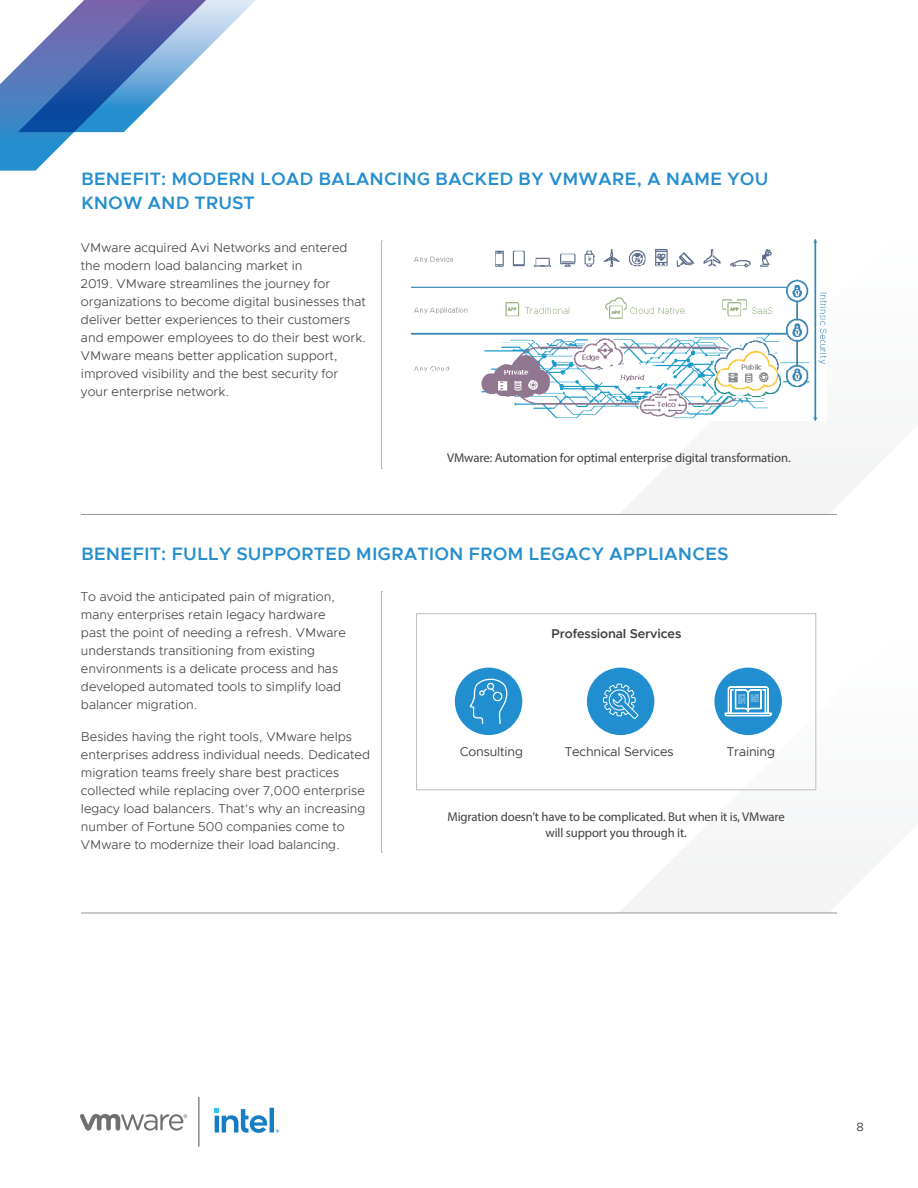
<style>
.page{position:relative;width:918px;height:1188px;background:#fff}
.page>*{position:absolute;margin:0;border:0;box-sizing:border-box;transform-origin:0 0}
.t1{font:600 18px/24px "Metropolis";color:#258ece}
.t2{font:300 12.75px/18px "Metropolis";color:#3f3f3f}
.t3{font:12.75px/15.3px "Myriad Pro";letter-spacing:-.01em;color:#3f3f3f;text-align:center}
.t4{font:12.75px "Metropolis";letter-spacing:-.01em;color:#3f3f3f}
.t5{font:600 12.75px "Metropolis";letter-spacing:-.01em;color:#3f3f3f}
.t6{font:12px "Metropolis";color:#3e3e3e}
</style>
<div class="page">
<svg style="left:0;top:0;width:256px;height:171px"></svg>
<svg style="left:80px;top:1114px;width:107px;height:17px"></svg>
<hr style="left:198px;top:1097px;width:1px;height:49px;background:#636265">
<svg style="left:215px;top:1108px;width:64px;height:25px"></svg>
<svg style="left:619px;top:613px;width:268px;height:300px"></svg>
<svg style="left:619px;top:239px;width:268px;height:275px"></svg>
<svg style="left:381px;top:241px;width:1px;height:228px"></svg>
<hr style="left:81px;top:514px;width:756px;height:1px;background:#939598">
<svg style="left:381px;top:591px;width:1px;height:262px"></svg>
<hr style="left:81px;top:913px;width:756px;height:1px;background:#939598">
<img style="left:411px;top:240px;width:415px;height:180px">
<div style="left:455px;top:668px;width:67px;height:67px;background:#218fcf;border-radius:50%"></div>
<div style="left:587px;top:668px;width:67px;height:67px;background:#218fcf;border-radius:50%"></div>
<div style="left:714px;top:668px;width:68px;height:67px;background:#218fcf;border-radius:50%"></div>
<svg style="left:470px;top:679px;width:38px;height:45px"></svg>
<svg style="left:724px;top:686px;width:48px;height:31px"></svg>
<svg style="left:603px;top:684px;width:35px;height:35px"></svg>
<div style="left:416px;top:613px;width:400px;height:177px;border:1px solid #bfbebe"></div>
<h1 class="t1" style="left:81px;top:167px;width:689px">BENEFIT: MODERN LOAD BALANCING BACKED BY VMWARE, A NAME YOU<br>KNOW AND TRUST</h1>
<p class="t2" style="left:81px;top:239px;width:287px">VMware acquired Avi Networks and entered the modern load balancing market in<br>2019. VMware streamlines the journey for organizations to become digital businesses that deliver better experiences to their customers and empower employees to do their best work.<br>VMware means better application support, improved visibility and the best security for your enterprise network.</p>
<p class="t3" style="left:447px;top:450px;width:345px">VMware: Automation for optimal enterprise digital transformation.</p>
<h1 class="t1" style="left:81px;top:542px;width:649px">BENEFIT: FULLY SUPPORTED MIGRATION FROM LEGACY APPLIANCES</h1>
<p class="t2" style="left:81px;top:588px;width:266px">To avoid the anticipated pain of migration, many enterprises retain legacy hardware past the point of needing a refresh. VMware understands transitioning from existing environments is a delicate process and has developed automated tools to simplify load balancer migration.</p>
<p class="t2" style="left:81px;top:727px;width:291px">Besides having the right tools, VMware helps enterprises address individual needs. Dedicated migration teams freely share best practices collected while replacing over 7,000 enterprise legacy load balancers. That’s why an increasing number of Fortune 500 companies come to VMware to modernize their load balancing.</p>
<p class="t5" style="left:551px;top:626px;width:132px">Professional Services</p>
<p class="t4" style="left:460px;top:744px;width:65px">Consulting</p>
<p class="t4" style="left:565px;top:744px;width:110px">Technical Services</p>
<p class="t4" style="left:727px;top:744px;width:50px">Training</p>
<p class="t3" style="left:447px;top:809px;width:339px">Migration doesn’t have to be complicated. But when it is, VMware will support you through it.</p>
<p class="t6" style="left:857px;top:1119px;width:9px">8</p>
</div>
